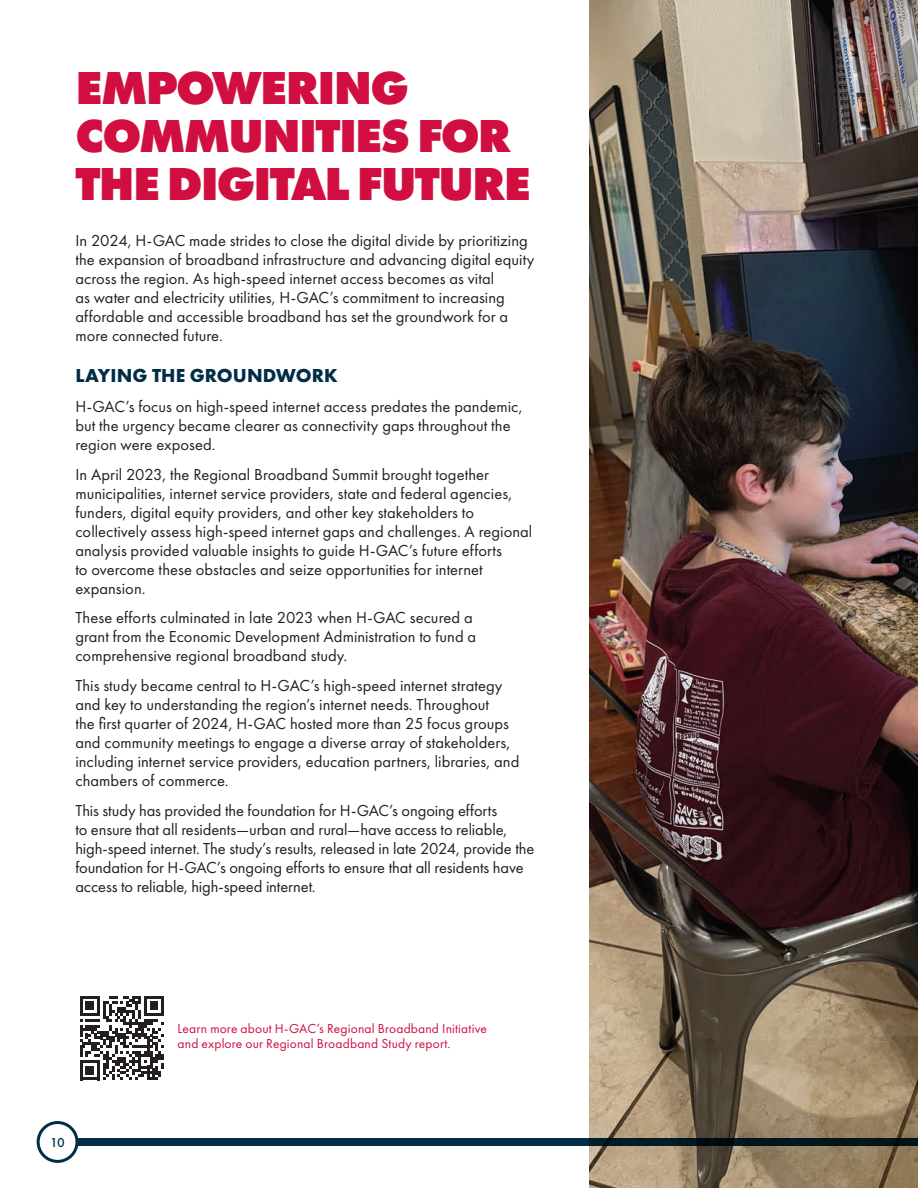
<style>
.page{position:relative;width:918px;height:1188px;background:#fff}
.page>*{position:absolute;margin:0;border:0;box-sizing:border-box;transform-origin:0 0}
.t1{font:800 48px/48px "Futura PT";letter-spacing:-.04em;color:#d10e40}
.Heading_2{font:700 19.5px "Futura PT";letter-spacing:.005em;color:#022d47}
.t2{font:16.5px/18.9px "Futura PT";letter-spacing:.005em;color:#231f20}
.Photo_captions{font:13.5px/15.5px "Futura PT";letter-spacing:.01em;color:#d10e40}
.t3{font:500 13.5px "Futura PT";color:#022d47}
</style>
<div class="page">
<div style="left:73px;top:1139px;width:845px;height:7px;background:#022d47"></div>
<div style="left:38px;top:1123px;width:39px;height:38px;background:#fff;border-radius:50%"></div>
<div style="left:37px;top:1121px;width:42px;height:42px;border:3px solid #022d47;border-radius:50%"></div>
<img style="left:590px;top:0;width:328px;height:1188px">
<svg style="left:80px;top:996px;width:84px;height:84px"></svg>
<p class="t1" style="left:76px;top:63px;width:457px">EMPOWERING<br>COMMUNITIES FOR<br>THE DIGITAL FUTURE</p>
<p class="t2" style="left:75px;top:231px;width:461px">In 2024, H-GAC made strides to close the digital divide by prioritizing the expansion of broadband infrastructure and advancing digital equity across the region. As high-speed internet access becomes as vital<br>as water and electricity utilities, H-GAC’s commitment to increasing affordable and accessible broadband has set the groundwork for a more connected future.</p>
<p class="Heading_2" style="left:75px;top:363px;width:264px">LAYING THE GROUNDWORK</p>
<p class="t2" style="left:75px;top:397px;width:449px">H-GAC’s focus on high-speed internet access predates the pandemic, but the urgency became clearer as connectivity gaps throughout the region were exposed.</p>
<p class="t2" style="left:75px;top:465px;width:458px">In April 2023, the Regional Broadband Summit brought together municipalities, internet service providers, state and federal agencies, funders, digital equity providers, and other key stakeholders to collectively assess high-speed internet gaps and challenges. A regional analysis provided valuable insights to guide H-GAC’s future efforts<br>to overcome these obstacles and seize opportunities for internet expansion.</p>
<p class="t2" style="left:75px;top:608px;width:402px">These efforts culminated in late 2023 when H-GAC secured a grant from the Economic Development Administration to fund a comprehensive regional broadband study.</p>
<p class="t2" style="left:75px;top:676px;width:445px">This study became central to H-GAC’s high-speed internet strategy and key to understanding the region’s internet needs. Throughout<br>the first quarter of 2024, H-GAC hosted more than 25 focus groups and community meetings to engage a diverse array of stakeholders, including internet service providers, education partners, libraries, and chambers of commerce.</p>
<p class="t2" style="left:75px;top:801px;width:461px">This study has provided the foundation for H-GAC’s ongoing efforts<br>to ensure that all residents—urban and rural—have access to reliable, high-speed internet. The study’s results, released in late 2024, provide the foundation for H-GAC’s ongoing efforts to ensure that all residents have access to reliable, high-speed internet.</p>
<p class="t3" style="left:50px;top:1134px;width:16px">10</p>
<p class="Photo_captions" style="left:178px;top:1020px;width:311px">Learn more about H-GAC’s Regional Broadband Initiative and explore our Regional Broadband Study report.</p>
</div>
